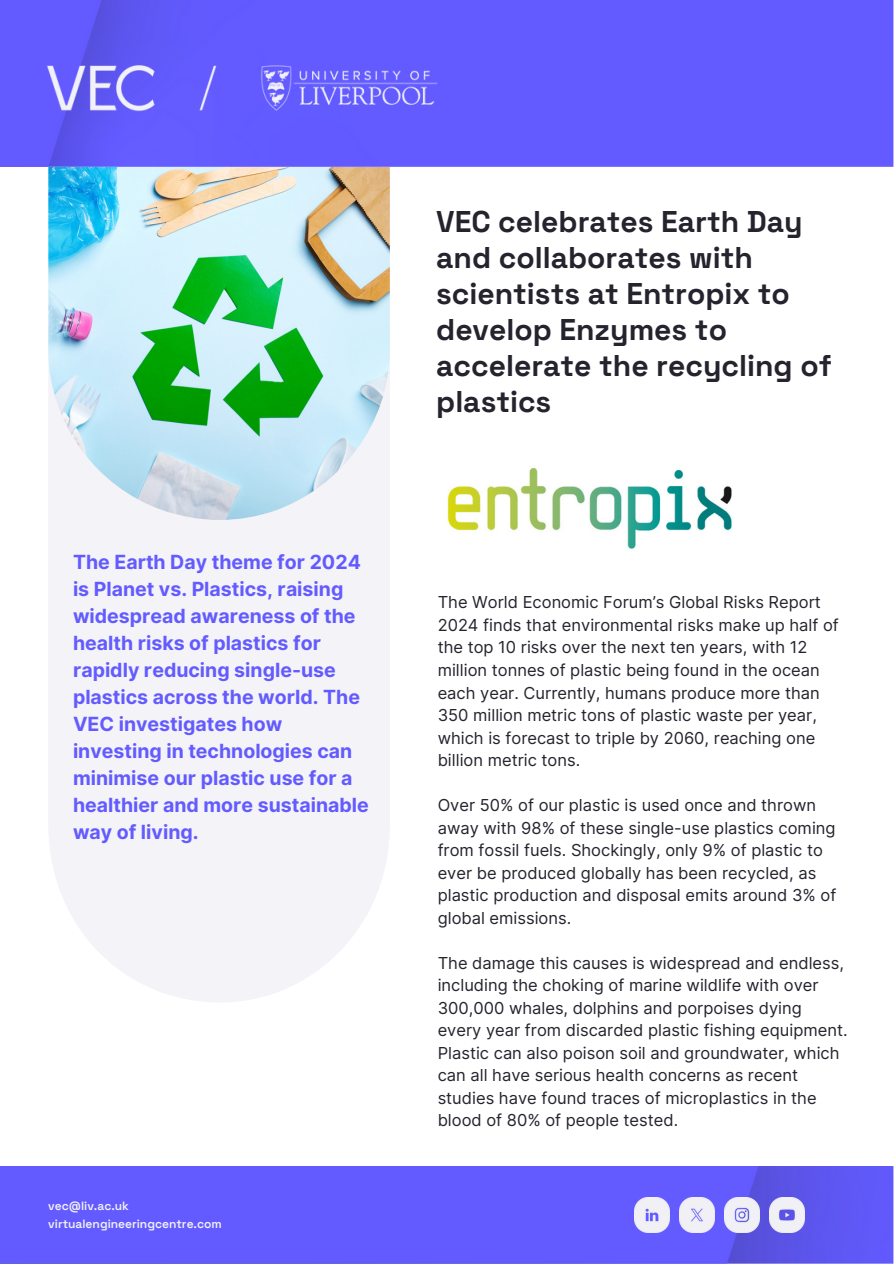
<style>
.page{position:relative;width:894px;height:1264px;background:#fff}
.page>*{position:absolute;margin:0;border:0;box-sizing:border-box;transform-origin:0 0}
.t1{font:700 30px/36px "Space Grotesk";color:#25232d}
.t2{font:700 19.5px/27px "Inter";color:#635bff}
.t3{font:16.5px/22.5px "Inter";color:#25232d}
.t4{font:600 12px "Space Grotesk";color:#f3f3f8}
</style>
<div class="page">
<svg style="left:49px;top:520px;width:341px;height:482px;fill:#f3f3f8"></svg>
<img style="left:0;top:1166px;width:893px;height:96px">
<div style="left:0;top:0;width:893px;height:166px;background:#635bff"></div>
<img style="left:31px;top:51px;width:423px;height:76px">
<img style="left:48px;top:167px;width:342px;height:353px">
<img style="left:769px;top:1197px;width:35px;height:35px">
<img style="left:724px;top:1197px;width:35px;height:35px">
<img style="left:679px;top:1197px;width:35px;height:35px">
<img style="left:634px;top:1197px;width:34px;height:35px">
<img style="left:447px;top:467px;width:285px;height:82px">
<p class="t2" style="left:73px;top:548px;width:297px">The Earth Day theme for 2024 is Planet vs. Plastics, raising widespread awareness of the health risks of plastics for rapidly reducing single-use plastics across the world. The<br>VEC investigates how investing in technologies can minimise our plastic use for a healthier and more sustainable way of living.</p>
<p class="t4" style="left:48px;top:1197px;width:82px">vec@liv.ac.uk</p>
<p class="t4" style="left:48px;top:1215px;width:175px">virtualengineeringcentre.com</p>
<h3 class="t1" style="left:436px;top:203px;width:397px">VEC celebrates Earth Day and collaborates with scientists at Entropix to develop Enzymes to accelerate the recycling of plastics</h3>
<p class="t3" style="left:437px;top:591px;width:402px">The World Economic Forum’s Global Risks Report 2024 finds that environmental risks make up half of the top 10 risks over the next ten years, with 12 million tonnes of plastic being found in the ocean each year. Currently, humans produce more than 350 million metric tons of plastic waste per year, which is forecast to triple by 2060, reaching one billion metric tons.</p>
<p class="t3" style="left:437px;top:793px;width:400px">Over 50% of our plastic is used once and thrown away with 98% of these single-use plastics coming from fossil fuels. Shockingly, only 9% of plastic to ever be produced globally has been recycled, as plastic production and disposal emits around 3% of global emissions.</p>
<p class="t3" style="left:437px;top:951px;width:411px">The damage this causes is widespread and endless, including the choking of marine wildlife with over 300,000 whales, dolphins and porpoises dying every year from discarded plastic fishing equipment.<br>Plastic can also poison soil and groundwater, which can all have serious health concerns as recent studies have found traces of microplastics in the blood of 80% of people tested.</p>
</div>
